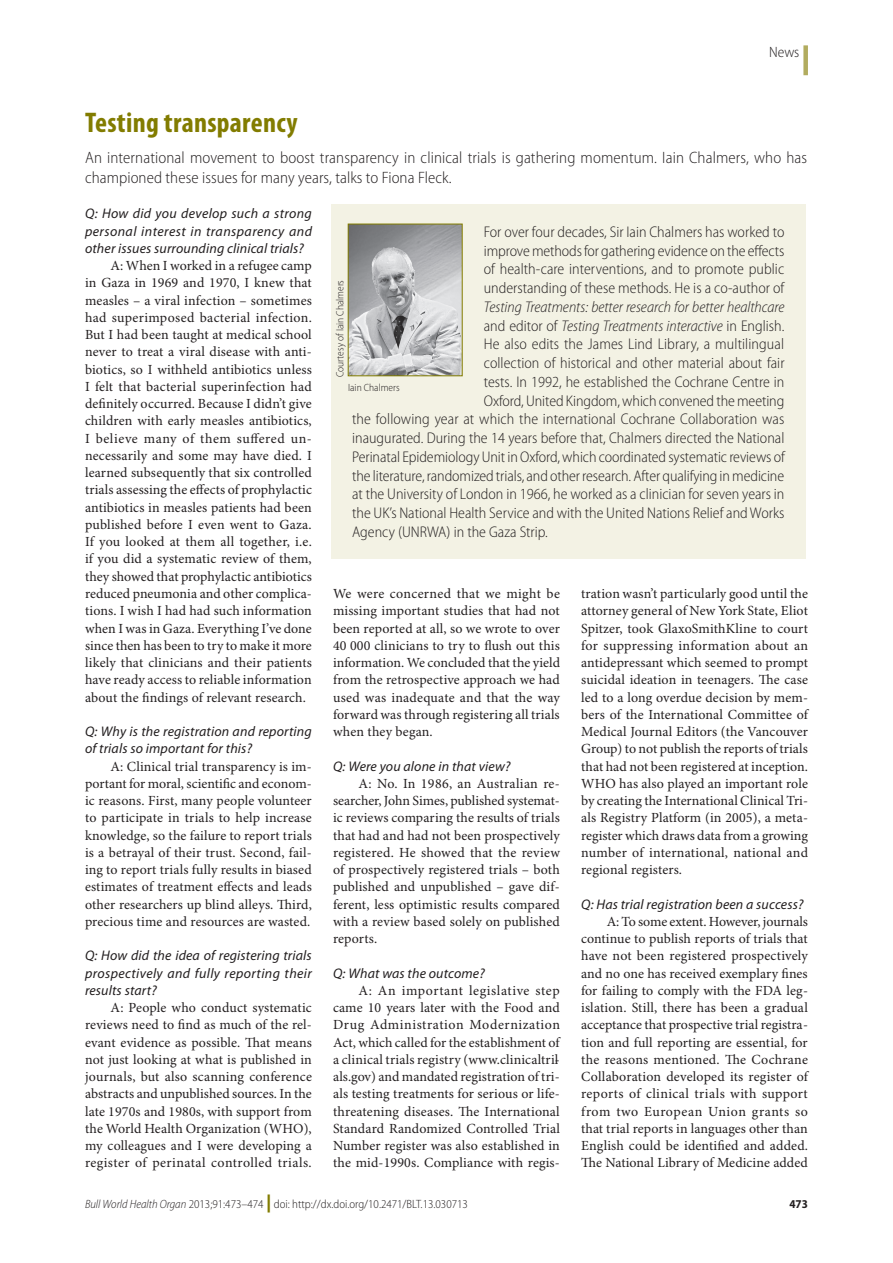
<style>
.page{position:relative;width:893px;height:1263px;background:#fff}
.page>*{position:absolute;margin:0;border:0;box-sizing:border-box;transform-origin:0 0}
.Article_Title{font:700 condensed 28.5px "Myriad Pro";letter-spacing:.01em;color:#827c00}
.Strap_Para{font:300 semi-condensed 16.5px/19.5px "Myriad Pro";letter-spacing:.005em;color:#231f20}
.News_Bio{font:300 semi-condensed 15.45px "Myriad Pro";color:#231f20}
.News_Bio-2{font:italic 300 semi-condensed 15.45px "Myriad Pro";color:#231f20}
.Section_Title{font:300 semi-condensed 15px "Myriad Pro";color:#231f20}
.Para_Ind{font:13.95px/17.2px "Minion Pro";letter-spacing:.01em;color:#231f20;text-align:justify}
.News_Question{font:italic 13.95px/17.2px "Myriad Pro";letter-spacing:.01em;color:#231f20;text-align:justify}
.t1{font:300 semi-condensed 12px "Myriad Pro";color:#231f20}
.t2{font:700 semi-condensed 12px "Myriad Pro";color:#231f20}
.Fig_Credit{font:300 semi-condensed 10.5px "Myriad Pro";color:#231f20}
.s1{font-style:normal}
.s2{font-style:italic}
.s3{font-weight:900;font-stretch:normal;font-size:18px;color:#827c00}
</style>
<div class="page">
<div style="left:803px;top:45px;width:5px;height:30px;background:#b2ac5f"></div>
<div style="left:331px;top:204px;width:475px;height:354px;background:#f3f2e4"></div>
<img style="left:350px;top:226px;width:111px;height:148px">
<div style="left:348px;top:224px;width:115px;height:152px;border:1px solid #827c00"></div>
<p class="Section_Title" style="left:769px;top:44px;width:32px">News</p>
<p class="Article_Title" style="left:85px;top:107px;width:214px">Testing transparency</p>
<p class="Strap_Para" style="left:85px;top:148px;width:724px">An international movement to boost transparency in clinical trials is gathering momentum. Iain Chalmers, who has championed these issues for many years, talks to Fiona Fleck.</p>
<p class="News_Bio" style="left:484px;top:223px;width:302px">For over four decades, Sir Iain Chalmers has worked to</p>
<p class="News_Bio" style="left:484px;top:242px;width:302px">improve methods for gathering evidence on the effects</p>
<p class="News_Bio" style="left:484px;top:261px;width:302px">of health-care interventions, and to promote public</p>
<p class="News_Bio" style="left:484px;top:280px;width:302px">understanding of these methods. He is a co-author of</p>
<p class="News_Bio-2" style="left:484px;top:298px;width:302px">Testing Treatments: better research for better healthcare</p>
<p class="News_Bio-2" style="left:484px;top:317px;width:302px"><span class="s1">and editor of</span> Testing Treatments interactive <span class="s1">in English.</span></p>
<p class="News_Bio" style="left:484px;top:336px;width:302px">He also edits the James Lind Library, a multilingual</p>
<p class="News_Bio" style="left:484px;top:355px;width:302px">collection of historical and other material about fair</p>
<p class="News_Bio" style="left:484px;top:373px;width:302px">tests. In 1992, he established the Cochrane Centre in</p>
<p class="News_Bio" style="left:484px;top:392px;width:302px">Oxford, United Kingdom, which convened the meeting</p>
<p class="News_Bio" style="left:352px;top:411px;width:434px">the following year at which the international Cochrane Collaboration was</p>
<p class="News_Bio" style="left:352px;top:430px;width:434px">inaugurated. During the 14 years before that, Chalmers directed the National</p>
<p class="News_Bio" style="left:352px;top:448px;width:434px">Perinatal Epidemiology Unit in Oxford, which coordinated systematic reviews of</p>
<p class="News_Bio" style="left:352px;top:467px;width:434px">the literature, randomized trials, and other research. After qualifying in medicine</p>
<p class="News_Bio" style="left:352px;top:486px;width:434px">at the University of London in 1966, he worked as a clinician for seven years in</p>
<p class="News_Bio" style="left:352px;top:505px;width:434px">the UK’s National Health Service and with the United Nations Relief and Works</p>
<p class="News_Bio" style="left:352px;top:523px;width:197px">Agency (UNRWA) in the Gaza Strip.</p>
<p class="News_Question" style="left:85px;top:205px;width:228px">Q: How did you develop such a strong personal interest in transparency and other issues surrounding clinical trials?</p>
<p class="Para_Ind" style="left:85px;top:258px;width:228px;text-indent:26px">A: When I worked in a refugee camp in Gaza in 1969 and 1970, I knew that measles – a viral infection – sometimes had superimposed bacterial infection.<br>But I had been taught at medical school never to treat a viral disease with anti&shy;biotics, so I withheld antibiotics unless I felt that bacterial superinfection had definitely occurred. Because I didn’t give children with early measles antibiotics, I believe many of them suffered un&shy;necessarily and some may have died. I learned subsequently that six controlled trials assessing the effects of prophylactic antibiotics in measles patients had been published before I even went to Gaza.<br>If you looked at them all together, i.e. if you did a systematic review of them, they showed that prophylactic antibiotics reduced pneumonia and other complica&shy;tions. I wish I had had such information when I was in Gaza. Everything I’ve done since then has been to try to make it more likely that clinicians and their patients have ready access to reliable information about the findings of relevant research.</p>
<p class="News_Question" style="left:85px;top:723px;width:228px">Q: Why is the registration and reporting of trials so important for this?</p>
<p class="Para_Ind" style="left:85px;top:758px;width:228px;text-indent:26px">A: Clinical trial transparency is im&shy;portant for moral, scientific and econom&shy;ic reasons. First, many people volunteer to participate in trials to help increase knowledge, so the failure to report trials is a betrayal of their trust. Second, fail&shy;ing to report trials fully results in biased estimates of treatment effects and leads other researchers up blind alleys. Third, precious time and resources are wasted.</p>
<p class="News_Question" style="left:85px;top:947px;width:228px">Q: How did the idea of registering trials prospectively and fully reporting their results start?</p>
<p class="Para_Ind" style="left:85px;top:999px;width:228px;text-indent:26px">A: People who conduct systematic reviews need to find as much of the rel&shy;evant evidence as possible. That means not just looking at what is published in journals, but also scanning conference abstracts and unpublished sources. In the late 1970s and 1980s, with support from the World Health Organization (WHO), my colleagues and I were developing a register of perinatal controlled trials.</p>
<p class="Fig_Credit" style="left:334px;top:377px;width:98px;rotate:-90deg">Courtesy of Iain Chalmers</p>
<p class="Fig_Credit" style="left:348px;top:382px;width:53px">Iain Chalmers</p>
<p class="Para_Ind" style="left:333px;top:585px;width:228px">We were concerned that we might be missing important studies that had not been reported at all, so we wrote to over 40 000 clinicians to try to flush out this information. We concluded that the yield from the retrospective approach we had used was inadequate and that the way forward was through registering all trials when they began.</p>
<p class="News_Question" style="left:333px;top:757px;width:179px">Q: Were you alone in that view?</p>
<p class="Para_Ind" style="left:333px;top:775px;width:228px;text-indent:26px">A: No. In 1986, an Australian re&shy;searcher, John Simes, published systemat&shy;ic reviews comparing the results of trials that had and had not been prospectively registered. He showed that the review of prospectively registered trials – both published and unpublished – gave dif&shy;ferent, less optimistic results compared with a review based solely on published reports.</p>
<p class="News_Question" style="left:333px;top:964px;width:153px">Q: What was the outcome?</p>
<p class="Para_Ind" style="left:333px;top:982px;width:228px;text-indent:26px">A: An important legislative step came 10 years later with the Food and Drug Administration Modernization Act, which called for the establishment of a clinical trials registry (www.clinicaltri&shy;als.gov) and mandated registration of tri&shy;als testing treatments for serious or life&shy;threatening diseases. The International Standard Randomized Controlled Trial Number register was also established in the mid-1990s. Compliance with regis-</p>
<p class="Para_Ind" style="left:581px;top:585px;width:228px">tration wasn’t particularly good until the attorney general of New York State, Eliot Spitzer, took GlaxoSmithKline to court for suppressing information about an antidepressant which seemed to prompt suicidal ideation in teenagers. The case led to a long overdue decision by mem&shy;bers of the International Committee of Medical Journal Editors (the Vancouver Group) to not publish the reports of trials that had not been registered at inception.<br>WHO has also played an important role by creating the International Clinical Tri&shy;als Registry Platform (in 2005), a meta&shy;register which draws data from a growing number of international, national and regional registers.</p>
<p class="News_Question" style="left:581px;top:895px;width:224px">Q: Has trial registration been a success?</p>
<p class="Para_Ind" style="left:581px;top:913px;width:228px;text-indent:26px">A: To some extent. However, journals continue to publish reports of trials that have not been registered prospectively and no one has received exemplary fines for failing to comply with the FDA leg&shy;islation. Still, there has been a gradual acceptance that prospective trial registra&shy;tion and full reporting are essential, for the reasons mentioned. The Cochrane Collaboration developed its register of reports of clinical trials with support from two European Union grants so that trial reports in languages other than English could be identified and added.<br>The National Library of Medicine added</p>
<p class="t1" style="left:85px;top:1198px;width:384px"><span class="s2">Bull World Health Organ</span> 2013;91:473–474 <span class="s3">|</span> doi: http://dx.doi.org/10.2471/BLT.13.030713</p>
<p class="t2" style="left:789px;top:1197px;width:20px">473</p>
</div>
